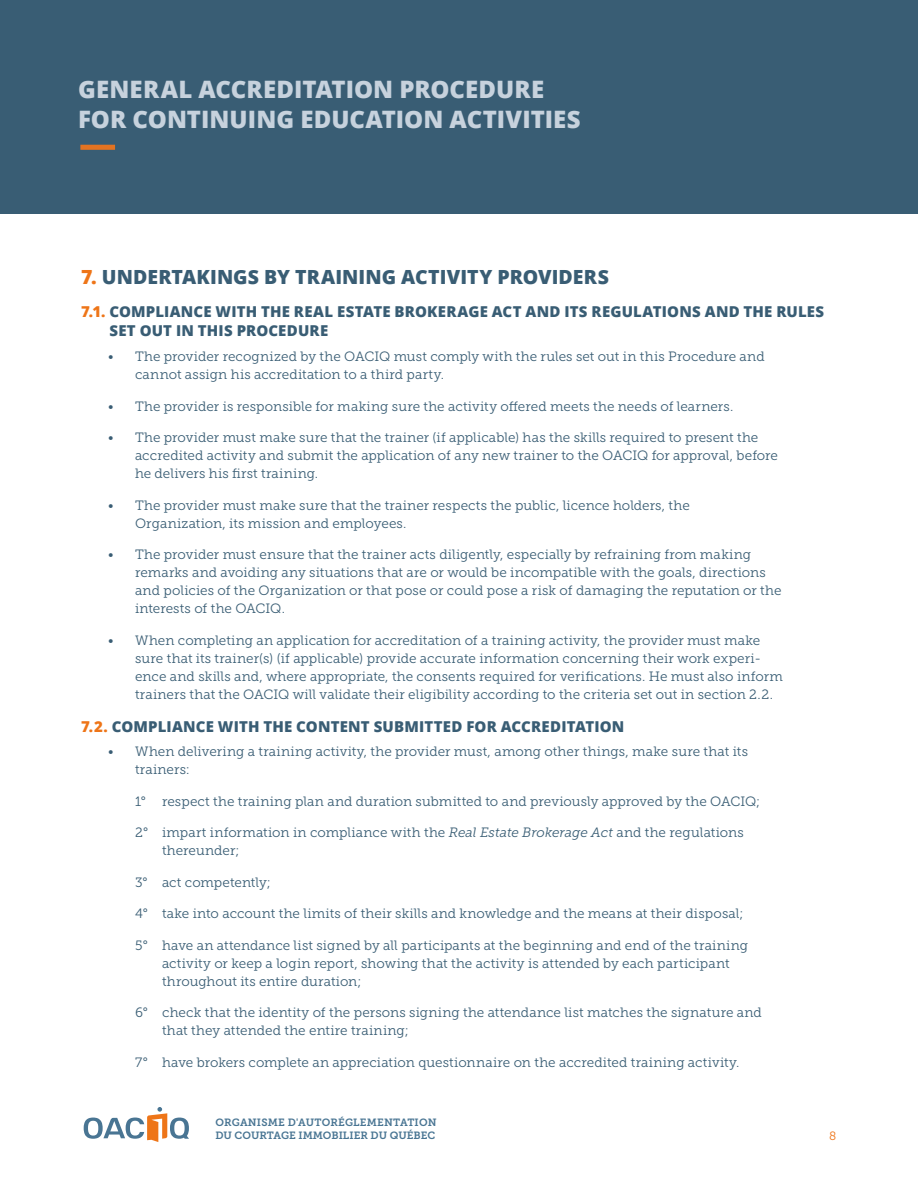
<style>
.page{position:relative;width:918px;height:1188px;background:#fff}
.page>*{position:absolute;margin:0;border:0;box-sizing:border-box;transform-origin:0 0}
.t1{font:800 24px/30px "Open Sans";color:#c7d2dd}
.t2{font:800 19.5px "Open Sans";letter-spacing:.005em;color:#395d74}
.t3{font:800 15px/19.5px "Open Sans";letter-spacing:.01em;color:#395d74}
.t4{font:13.5px/18px "Museo Slab 300";letter-spacing:.005em;color:#395d74}
.t5{font:12px "Museo Sans 300";color:#ee7518}
.t6{font:10.5px/13.5px "Museo Slab 700";color:#497593}
.s1{color:#ee7518}
.s2{font-style:italic}
</style>
<div class="page">
<svg style="left:84px;top:1107px;width:105px;height:35px"></svg>
<div style="left:0;top:0;width:918px;height:214px;background:#395d74"></div>
<div style="left:80px;top:145px;width:35px;height:5px;background:#e37321"></div>
<h1 class="t1" style="left:78px;top:73px;width:504px">GENERAL ACCREDITATION PROCEDURE<br>FOR CONTINUING EDUCATION ACTIVITIES</h1>
<h2 class="t2" style="left:81px;top:262px;width:529px"><span class="s1">7.</span> UNDERTAKINGS BY TRAINING ACTIVITY PROVIDERS</h2>
<p class="t3" style="left:109px;top:301px;width:716px;text-indent:-28px"><span class="s1">7.1.</span> COMPLIANCE WITH THE REAL ESTATE BROKERAGE ACT AND ITS REGULATIONS AND THE RULES<br>SET OUT IN THIS PROCEDURE</p>
<p class="t4" style="left:135px;top:348px;width:631px;text-indent:-27px">• The provider recognized by the OACIQ must comply with the rules set out in this Procedure and cannot assign his accreditation to a third party.</p>
<p class="t4" style="left:108px;top:397px;width:627px">• The provider is responsible for making sure the activity offered meets the needs of learners.</p>
<p class="t4" style="left:135px;top:429px;width:645px;text-indent:-27px">• The provider must make sure that the trainer (if applicable) has the skills required to present the accredited activity and submit the application of any new trainer to the OACIQ for approval, before he delivers his first training.</p>
<p class="t4" style="left:135px;top:496px;width:556px;text-indent:-27px">• The provider must make sure that the trainer respects the public, licence holders, the<br>Organization, its mission and employees.</p>
<p class="t4" style="left:135px;top:546px;width:648px;text-indent:-27px">• The provider must ensure that the trainer acts diligently, especially by refraining from making remarks and avoiding any situations that are or would be incompatible with the goals, directions and policies of the Organization or that pose or could pose a risk of damaging the reputation or the interests of the OACIQ.</p>
<p class="t4" style="left:135px;top:631px;width:650px;text-indent:-27px">• When completing an application for accreditation of a training activity, the provider must make sure that its trainer(s) (if applicable) provide accurate information concerning their work experi&shy;ence and skills and, where appropriate, the consents required for verifications. He must also inform trainers that the OACIQ will validate their eligibility according to the criteria set out in section 2.2.</p>
<p class="t3" style="left:81px;top:716px;width:545px"><span class="s1">7.2.</span> COMPLIANCE WITH THE CONTENT SUBMITTED FOR ACCREDITATION</p>
<p class="t4" style="left:135px;top:743px;width:615px;text-indent:-27px">• When delivering a training activity, the provider must, among other things, make sure that its trainers:</p>
<p class="t4" style="left:135px;top:792px;width:627px">1° respect the training plan and duration submitted to and previously approved by the OACIQ;</p>
<p class="t4" style="left:162px;top:824px;width:583px;text-indent:-27px">2° impart information in compliance with the <span class="s2">Real Estate Brokerage Act</span> and the regulations thereunder;</p>
<p class="t4" style="left:135px;top:873px;width:137px">3° act competently;</p>
<p class="t4" style="left:135px;top:905px;width:610px">4° take into account the limits of their skills and knowledge and the means at their disposal;</p>
<p class="t4" style="left:162px;top:936px;width:588px;text-indent:-27px">5° have an attendance list signed by all participants at the beginning and end of the training activity or keep a login report, showing that the activity is attended by each participant throughout its entire duration;</p>
<p class="t4" style="left:162px;top:1004px;width:601px;text-indent:-27px">6° check that the identity of the persons signing the attendance list matches the signature and that they attended the entire training;</p>
<p class="t4" style="left:135px;top:1053px;width:606px">7° have brokers complete an appreciation questionnaire on the accredited training activity.</p>
<p class="t6" style="left:215px;top:1115px;width:223px">ORGANISME D'AUTORÉGLEMENTATION<br>DU COURTAGE IMMOBILIER DU QUÉBEC</p>
<p class="t5" style="left:829px;top:1129px;width:9px">8</p>
</div>
